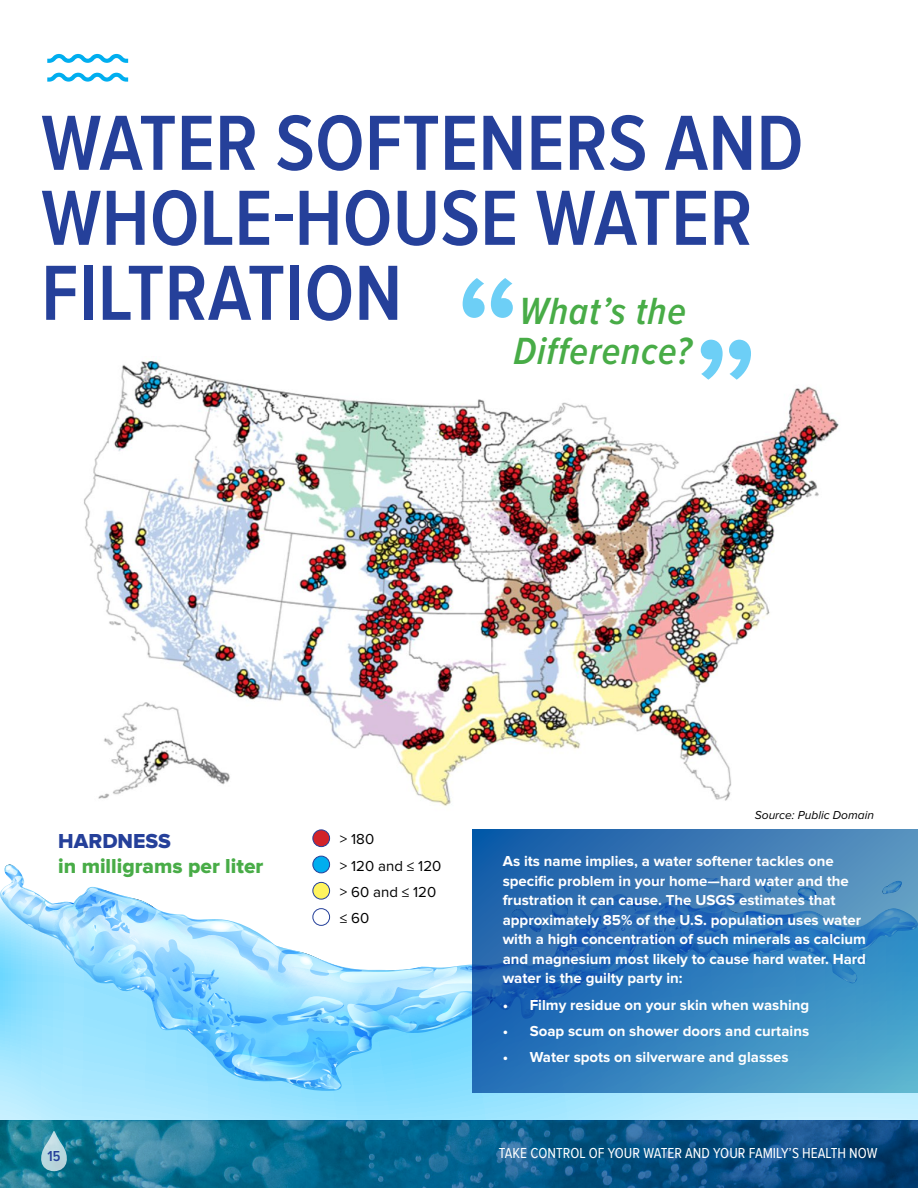
<style>
.page{position:relative;width:918px;height:1188px;background:#fff}
.page>*{position:absolute;margin:0;border:0;box-sizing:border-box;transform-origin:0 0}
.Headline_Treatment{font:600 157.05px "Proxima Nova Cond";color:#6dcff6}
.JMCC_Headline_Treatm{font:600 81px/75px "Proxima Nova Cond";color:#25409a}
.t1{font:italic 600 39.3px "Proxima Nova Cond";letter-spacing:.02em;color:#48ac47}
.JMCC_Subhead_Treatme{font:21px "Proxima Nova Extrabld";color:#48ac47}
.JMCC_Subhead_Treatme-2{font:21px "Proxima Nova Extrabld";color:#25409a}
.Call_Out_Body_Copy_W{font:700 15px/19.5px "Proxima Nova";color:#fff}
.t2{font:15px "Proxima Nova Cond";color:#fff}
.Body_Copy{font:15px "Proxima Nova";color:#000}
.t3{font:600 15px "Proxima Nova Cond";color:#25409a}
.JMCC_figure_caption{font:italic 12px "Proxima Nova";color:#000}
</style>
<div class="page">
<img style="left:0;top:1120px;width:918px;height:68px">
<svg style="left:38px;top:1131px;width:32px;height:40px"></svg>
<svg style="left:0;top:1089px;width:918px;height:31px;background:#a9e8fe"></svg>
<svg style="left:0;top:830px;width:472px;height:259px"></svg>
<svg style="left:472px;top:829px;width:446px;height:264px;background:#347dba"></svg>
<img style="left:84px;top:360px;width:755px;height:446px">
<svg style="left:47px;top:54px;width:81px;height:9px"></svg>
<svg style="left:47px;top:73px;width:81px;height:9px"></svg>
<div style="left:313px;top:830px;width:17px;height:17px;background:#d2232a;border-radius:50%"></div>
<div style="left:312px;top:829px;width:18px;height:18px;border:1px solid #25409a;border-radius:50%"></div>
<div style="left:313px;top:856px;width:17px;height:17px;background:#00aeef;border-radius:50%"></div>
<div style="left:312px;top:856px;width:18px;height:17px;border:1px solid #25409a;border-radius:50%"></div>
<div style="left:313px;top:882px;width:17px;height:17px;background:#fff45f;border-radius:50%"></div>
<div style="left:312px;top:882px;width:18px;height:18px;border:1px solid #25409a;border-radius:50%"></div>
<div style="left:313px;top:909px;width:17px;height:16px;background:#fff;border-radius:50%"></div>
<div style="left:312px;top:908px;width:18px;height:18px;border:1px solid #25409a;border-radius:50%"></div>
<p class="JMCC_Headline_Treatm" style="left:41px;top:109px;width:764px">WATER SOFTENERS AND<br>WHOLE-HOUSE WATER<br>FILTRATION</p>
<p class="Headline_Treatment" style="left:455px;top:260px;width:68px">“</p>
<p class="t1" style="left:519px;top:282px;width:168px">What’s the</p>
<p class="t1" style="left:514px;top:322px;width:180px">Difference?</p>
<p class="Headline_Treatment" style="left:692px;top:322px;width:68px">”</p>
<p class="JMCC_Subhead_Treatme-2" style="left:58px;top:831px;width:114px">HARDNESS</p>
<p class="JMCC_Subhead_Treatme" style="left:58px;top:856px;width:207px">in milligrams per liter</p>
<p class="Body_Copy" style="left:340px;top:832px;width:36px">&gt; 180</p>
<p class="Body_Copy" style="left:340px;top:859px;width:103px">&gt; 120 and ≤ 120</p>
<p class="Body_Copy" style="left:340px;top:885px;width:98px">&gt; 60 and ≤ 120</p>
<p class="Body_Copy" style="left:340px;top:911px;width:31px">≤ 60</p>
<p class="JMCC_figure_caption" style="left:755px;top:809px;width:121px">Source: Public Domain</p>
<p class="Call_Out_Body_Copy_W" style="left:503px;top:852px;width:365px">As its name implies, a water softener tackles one specific problem in your home—hard water and the frustration it can cause. The USGS estimates that approximately 85% of the U.S. population uses water with a high concentration of such minerals as calcium and magnesium most likely to cause hard water. Hard water is the guilty party in:</p>
<p class="Call_Out_Body_Copy_W" style="left:503px;top:995px;width:308px">• Filmy residue on your skin when washing</p>
<p class="Call_Out_Body_Copy_W" style="left:503px;top:1022px;width:308px">• Soap scum on shower doors and curtains</p>
<p class="Call_Out_Body_Copy_W" style="left:503px;top:1048px;width:288px">• Water spots on silverware and glasses</p>
<p class="t3" style="left:47px;top:1149px;width:14px">15</p>
<p class="t2" style="left:499px;top:1147px;width:380px">TAKE CONTROL OF YOUR WATER AND YOUR FAMILY’S HEALTH NOW</p>
</div>
